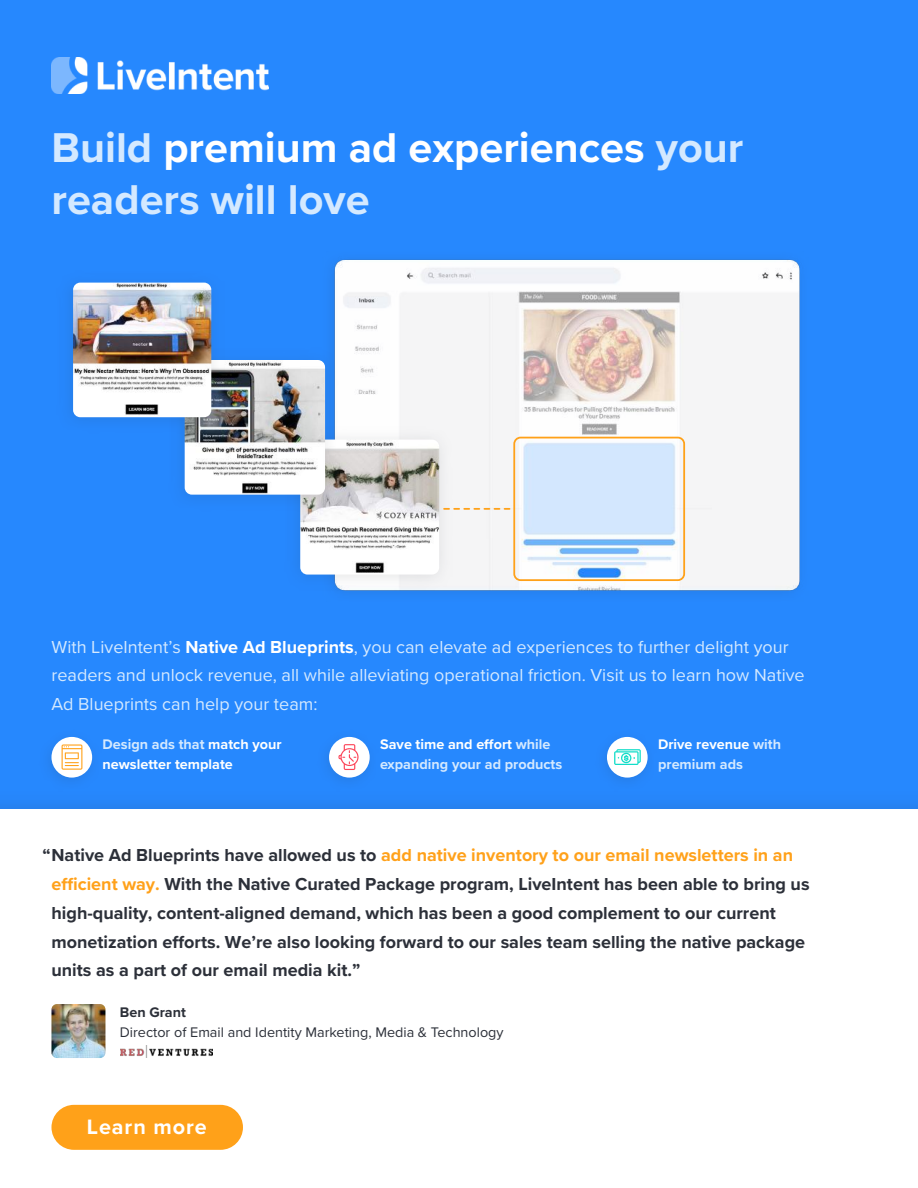
<style>
.page{position:relative;width:918px;height:1188px;background:#fff}
.page>*{position:absolute;margin:0;border:0;box-sizing:border-box;transform-origin:0 0}
.t1{font:700 43.2px/52.5px "Proxima Nova";color:#d4e9ff}
.t2{font:700 21.6px "Proxima Nova";letter-spacing:.045em;color:#fff}
.t3{font:700 18px/28.8px "Proxima Nova";color:#2c3039}
.t4{font:18px/28.8px "Proxima Nova";color:#d4e9ff}
.t5{font:700 14.4px/19.8px "Proxima Nova";color:#d4e9ff}
.t6{font:14.4px "Proxima Nova";color:#2c3039}
.t7{font:700 14.4px/19.8px "Proxima Nova";color:#fff}
.t8{font:700 14.4px "Proxima Nova";color:#2c3039}
.s1{color:#fff}
.s2{font-weight:700;color:#fff}
.s3{color:#d4e9ff}
.s4{color:#ffa11a}
</style>
<div class="page">
<div style="left:0;top:0;width:918px;height:832px;background:#2688fe"></div>
<img style="left:0;top:804px;width:918px;height:6px">
<div style="left:0;top:810px;width:918px;height:378px;background:#fff"></div>
<img style="left:332px;top:259px;width:468px;height:334px">
<img style="left:297px;top:427px;width:155px;height:164px">
<img style="left:300px;top:440px;width:139px;height:135px">
<img style="left:181px;top:347px;width:157px;height:164px">
<img style="left:185px;top:360px;width:140px;height:135px">
<img style="left:69px;top:282px;width:155px;height:152px">
<img style="left:73px;top:283px;width:138px;height:134px">
<svg style="left:444px;top:437px;width:241px;height:144px;background:#e0e9f2"></svg>
<img style="left:51px;top:57px;width:217px;height:36px">
<img style="left:49px;top:736px;width:44px;height:46px">
<div style="left:51px;top:737px;width:41px;height:41px;background:#fff;border-radius:20px"></div>
<svg style="left:62px;top:744px;width:20px;height:26px"></svg>
<img style="left:605px;top:736px;width:42px;height:46px">
<div style="left:607px;top:737px;width:41px;height:41px;background:#fff;border-radius:20px"></div>
<svg style="left:614px;top:749px;width:27px;height:16px"></svg>
<img style="left:327px;top:736px;width:43px;height:46px">
<div style="left:329px;top:737px;width:41px;height:41px;background:#fff;border-radius:20px"></div>
<svg style="left:338px;top:744px;width:21px;height:26px"></svg>
<img style="left:51px;top:1004px;width:54px;height:54px">
<img style="left:121px;top:1046px;width:91px;height:11px">
<div style="left:51px;top:1105px;width:192px;height:45px;background:#ffa119;border-radius:22px"></div>
<h1 class="t1" style="left:51px;top:120px;width:693px">Build <span class="s1">premium ad experiences</span> your readers will love</h1>
<p class="t4" style="left:51px;top:631px;width:755px">With LiveIntent’s <span class="s2">Native Ad Blueprints</span>, you can elevate ad experiences to further delight your readers and unlock revenue, all while alleviating operational friction. Visit us to learn how Native<br>Ad Blueprints can help your team:</p>
<p class="t7" style="left:103px;top:734px;width:181px"><span class="s3">Design ads that</span> match your newsletter template</p>
<p class="t5" style="left:380px;top:734px;width:184px"><span class="s1">Save time and effort</span> while expanding your ad products</p>
<p class="t5" style="left:658px;top:734px;width:124px"><span class="s1">Drive revenue</span> with premium ads</p>
<p class="t3" style="left:51px;top:840px;width:760px;text-indent:-9px">“Native Ad Blueprints have allowed us to <span class="s4">add native inventory to our email newsletters in an efficient way.</span> With the Native Curated Package program, LiveIntent has been able to bring us high-quality, content-aligned demand, which has been a good complement to our current monetization efforts. We’re also looking forward to our sales team selling the native package units as a part of our email media kit.”</p>
<p class="t8" style="left:120px;top:1002px;width:68px">Ben Grant</p>
<p class="t6" style="left:120px;top:1022px;width:385px">Director of Email and Identity Marketing, Media &amp; Technology</p>
<p class="t2" style="left:87px;top:1110px;width:121px">Learn more</p>
</div>
